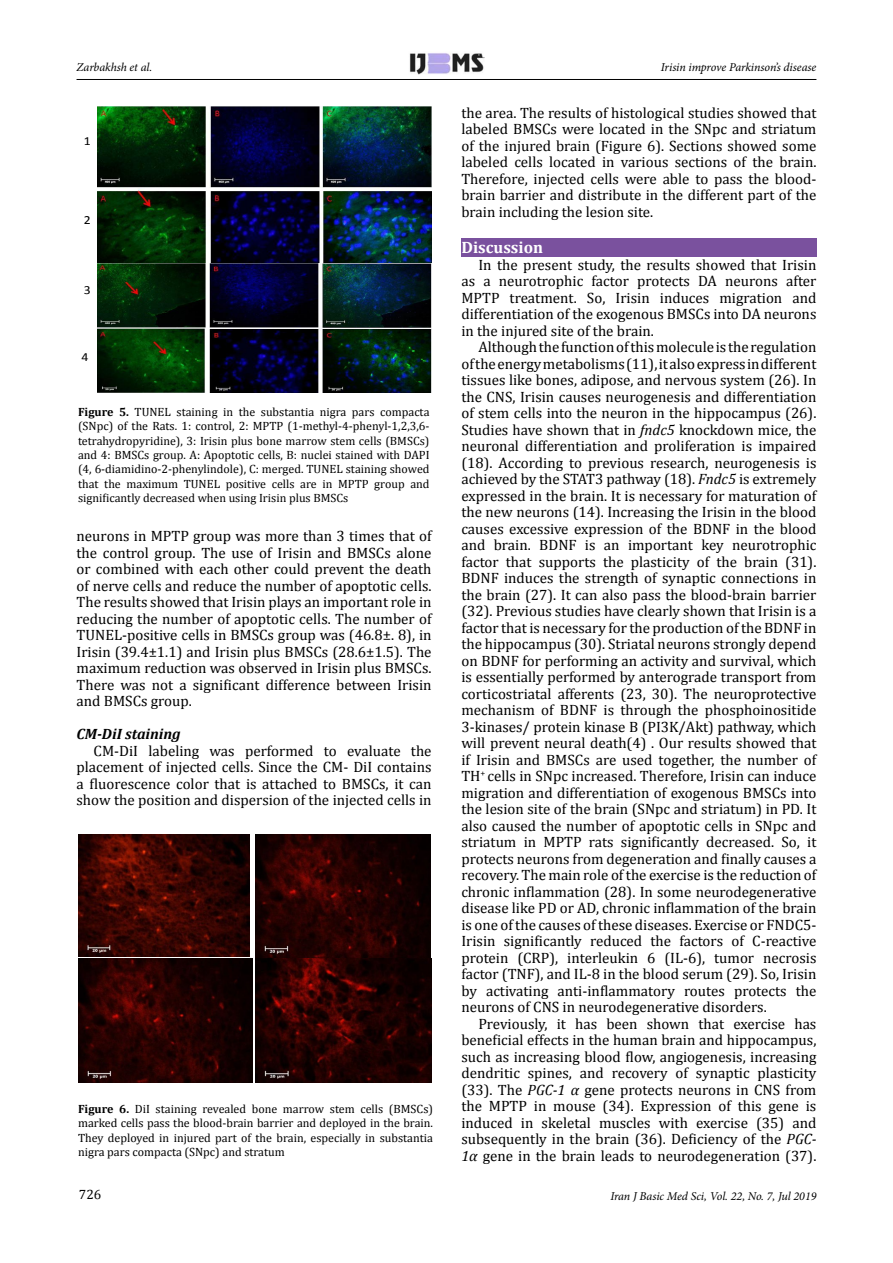
<style>
.page{position:relative;width:893px;height:1263px;background:#fff}
.page>*{position:absolute;margin:0;border:0;box-sizing:border-box;transform-origin:0 0}
.t1{font:700 16.5px "Cambria";color:#fff}
.t2{font:15px/16.5px "Cambria";color:#000;text-align:justify}
.t3{font:italic 700 15px "Cambria";color:#000}
.t4{font:13.5px "Cambria";color:#000}
.t5{font:12.45px "Calibri";color:#000;scale:1.1 1}
.t6{font:12px/14.4px "Cambria";color:#000;text-align:justify}
.t7{font:italic 12px "Minion Pro";letter-spacing:-.01em;color:#000}
.s1{font-weight:700}
.s2{font-style:italic}
</style>
<div class="page">
<img style="left:409px;top:53px;width:76px;height:21px">
<hr style="left:77px;top:79px;width:739px;height:1px;background:#000">
<div style="left:461px;top:238px;width:355px;height:19px;background:#7a519e"></div>
<img style="left:97px;top:106px;width:334px;height:157px">
<img style="left:97px;top:263px;width:335px;height:129px">
<img style="left:256px;top:834px;width:176px;height:249px">
<img style="left:78px;top:958px;width:175px;height:125px">
<img style="left:78px;top:834px;width:172px;height:122px">
<p class="t7" style="left:77px;top:59px;width:77px">Zarbakhsh et al.</p>
<p class="t7" style="left:661px;top:59px;width:157px">Irisin improve Parkinson’s disease</p>
<p class="t5" style="left:84px;top:133px;width:8px">1</p>
<p class="t5" style="left:84px;top:212px;width:8px">2</p>
<p class="t5" style="left:84px;top:282px;width:8px">3</p>
<p class="t5" style="left:82px;top:348px;width:8px">4</p>
<p class="t6" style="left:78px;top:404px;width:353px"><span class="s1">Figure 5.</span> TUNEL staining in the substantia nigra pars compacta (SNpc) of the Rats. 1: control, 2: MPTP (1-methyl-4-phenyl-1,2,3,6- tetrahydropyridine), 3: Irisin plus bone marrow stem cells (BMSCs) and 4: BMSCs group. A: Apoptotic cells, B: nuclei stained with DAPI (4, 6-diamidino-2-phenylindole), C: merged. TUNEL staining showed that the maximum TUNEL positive cells are in MPTP group and significantly decreased when using Irisin plus BMSCs</p>
<p class="t2" style="left:77px;top:528px;width:357px">neurons in MPTP group was more than 3 times that of the control group. The use of Irisin and BMSCs alone or combined with each other could prevent the death of nerve cells and reduce the number of apoptotic cells.<br>The results showed that Irisin plays an important role in reducing the number of apoptotic cells. The number of TUNEL-positive cells in BMSCs group was (46.8±. 8), in Irisin (39.4±1.1) and Irisin plus BMSCs (28.6±1.5). The maximum reduction was observed in Irisin plus BMSCs.<br>There was not a significant difference between Irisin and BMSCs group.</p>
<p class="t3" style="left:77px;top:723px;width:106px">CM-DiI staining</p>
<p class="t2" style="left:77px;top:742px;width:357px;text-indent:17px">CM-DiI labeling was performed to evaluate the placement of injected cells. Since the CM- DiI contains a fluorescence color that is attached to BMSCs, it can show the position and dispersion of the injected cells in</p>
<p class="t6" style="left:78px;top:1101px;width:357px"><span class="s1">Figure 6.</span> DiI staining revealed bone marrow stem cells (BMSCs) marked cells pass the blood-brain barrier and deployed in the brain.<br>They deployed in injured part of the brain, especially in substantia nigra pars compacta (SNpc) and stratum</p>
<p class="t4" style="left:79px;top:1187px;width:24px">726</p>
<p class="t2" style="left:461px;top:105px;width:357px">the area. The results of histological studies showed that labeled BMSCs were located in the SNpc and striatum of the injured brain (Figure 6). Sections showed some labeled cells located in various sections of the brain.<br>Therefore, injected cells were able to pass the blood&shy;brain barrier and distribute in the different part of the brain including the lesion site.</p>
<p class="t1" style="left:461px;top:236px;width:83px">Discussion</p>
<p class="t2" style="left:461px;top:256px;width:357px;text-indent:17px">In the present study, the results showed that Irisin as a neurotrophic factor protects DA neurons after MPTP treatment. So, Irisin induces migration and differentiation of the exogenous BMSCs into DA neurons in the injured site of the brain.</p>
<p class="t2" style="left:461px;top:339px;width:357px;text-indent:17px">Although the function of this molecule is the regulation of the energy metabolisms (11), it also express in different tissues like bones, adipose, and nervous system (26). In the CNS, Irisin causes neurogenesis and differentiation of stem cells into the neuron in the hippocampus (26).<br>Studies have shown that in <span class="s2">fndc5</span> knockdown mice, the neuronal differentiation and proliferation is impaired (18). According to previous research, neurogenesis is achieved by the STAT3 pathway (18). <span class="s2">Fndc5</span> is extremely expressed in the brain. It is necessary for maturation of the new neurons (14). Increasing the Irisin in the blood causes excessive expression of the BDNF in the blood and brain. BDNF is an important key neurotrophic factor that supports the plasticity of the brain (31).<br>BDNF induces the strength of synaptic connections in the brain (27). It can also pass the blood-brain barrier (32). Previous studies have clearly shown that Irisin is a factor that is necessary for the production of the BDNF in the hippocampus (30). Striatal neurons strongly depend on BDNF for performing an activity and survival, which is essentially performed by anterograde transport from corticostriatal afferents (23, 30). The neuroprotective mechanism of BDNF is through the phosphoinositide 3-kinases/ protein kinase B (PI3K/Akt) pathway, which will prevent neural death(4) . Our results showed that if Irisin and BMSCs are used together, the number of TH<sup>+</sup> cells in SNpc increased. Therefore, Irisin can induce migration and differentiation of exogenous BMSCs into the lesion site of the brain (SNpc and striatum) in PD. It also caused the number of apoptotic cells in SNpc and striatum in MPTP rats significantly decreased. So, it protects neurons from degeneration and finally causes a recovery. The main role of the exercise is the reduction of chronic inflammation (28). In some neurodegenerative disease like PD or AD, chronic inflammation of the brain is one of the causes of these diseases. Exercise or FNDC5- Irisin significantly reduced the factors of C-reactive protein (CRP), interleukin 6 (IL-6), tumor necrosis factor (TNF), and IL-8 in the blood serum (29). So, Irisin by activating anti-inflammatory routes protects the neurons of CNS in neurodegenerative disorders.</p>
<p class="t2" style="left:461px;top:1015px;width:357px;text-indent:17px">Previously, it has been shown that exercise has beneficial effects in the human brain and hippocampus, such as increasing blood flow, angiogenesis, increasing dendritic spines, and recovery of synaptic plasticity (33). The <span class="s2">PGC-1 α</span> gene protects neurons in CNS from the MPTP in mouse (34). Expression of this gene is induced in skeletal muscles with exercise (35) and subsequently in the brain (36). Deficiency of the <span class="s2">PGC-1α</span> gene in the brain leads to neurodegeneration (37).</p>
<p class="t7" style="left:610px;top:1187px;width:207px">Iran J Basic Med Sci, Vol. 22, No. 7, Jul 2019</p>
</div>
